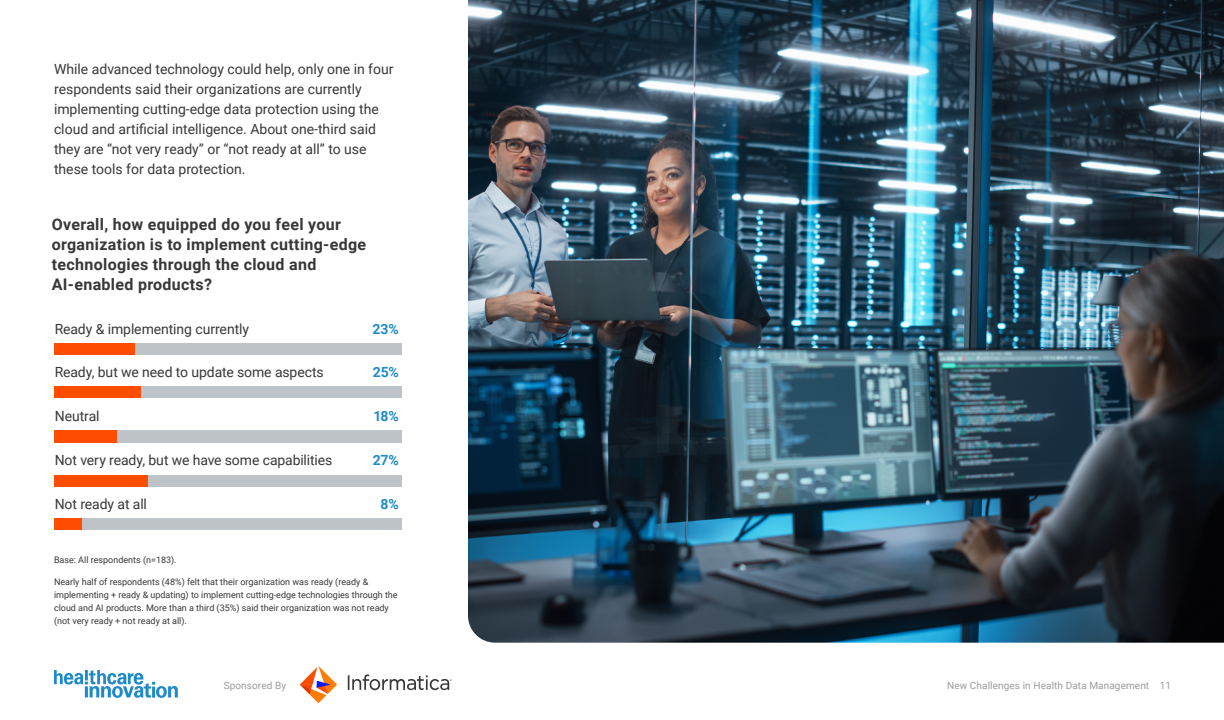
<style>
.page{position:relative;width:1224px;height:720px;background:#fff}
.page>*{position:absolute;margin:0;border:0;box-sizing:border-box;transform-origin:0 0}
.t1{font:700 16px/20px "Roboto";letter-spacing:.02em;color:#373737}
.t2{font:14px/20px "Roboto";color:#373737}
.t3{font:700 14px "Roboto";letter-spacing:-.015em;color:#1f8ac9}
.t4{font:10px "Roboto";letter-spacing:.01em;color:#9b9b9b}
.t5{font:9px/13px "Roboto";color:#373737}
</style>
<div class="page">
<svg style="left:300px;top:666px;width:37px;height:37px"></svg>
<svg style="left:348px;top:674px;width:104px;height:16px"></svg>
<svg style="left:54px;top:670px;width:124px;height:28px"></svg>
<div style="left:54px;top:430px;width:348px;height:13px;background:#bec3c7"></div>
<div style="left:54px;top:475px;width:348px;height:12px;background:#bec3c7"></div>
<div style="left:54px;top:518px;width:348px;height:12px;background:#bec3c7"></div>
<div style="left:54px;top:344px;width:348px;height:11px;background:#bec3c7"></div>
<div style="left:54px;top:386px;width:348px;height:12px;background:#bec3c7"></div>
<img style="left:468px;top:0;width:756px;height:643px">
<div style="left:54px;top:430px;width:63px;height:13px;background:#ff4d00"></div>
<div style="left:54px;top:475px;width:94px;height:12px;background:#ff4d00"></div>
<div style="left:54px;top:518px;width:28px;height:12px;background:#ff4d00"></div>
<div style="left:54px;top:344px;width:80px;height:11px;background:#ff4d00"></div>
<div style="left:54px;top:386px;width:87px;height:12px;background:#ff4d00"></div>
<p class="t2" style="left:54px;top:59px;width:341px">While advanced technology could help, only one in four respondents said their organizations are currently implementing cutting-edge data protection using the cloud and artificial intelligence. About one-third said they are “not very ready” or “not ready at all” to use these tools for data protection.</p>
<p class="t1" style="left:52px;top:214px;width:316px">Overall, how equipped do you feel your organization is to implement cutting-edge technologies through the cloud and AI-enabled products?</p>
<p class="t2" style="left:55px;top:319px;width:196px">Ready &amp; implementing currently</p>
<p class="t3" style="left:373px;top:320px;width:28px">23%</p>
<p class="t2" style="left:55px;top:362px;width:271px">Ready, but we need to update some aspects</p>
<p class="t3" style="left:373px;top:362px;width:27px">25%</p>
<p class="t2" style="left:55px;top:406px;width:46px">Neutral</p>
<p class="t3" style="left:373px;top:407px;width:27px">18%</p>
<p class="t2" style="left:55px;top:450px;width:279px">Not very ready, but we have some capabilities</p>
<p class="t3" style="left:373px;top:450px;width:28px">27%</p>
<p class="t2" style="left:55px;top:493px;width:94px">Not ready at all</p>
<p class="t3" style="left:381px;top:494px;width:20px">8%</p>
<p class="t5" style="left:54px;top:553px;width:124px">Base: All respondents (n=183).</p>
<p class="t5" style="left:54px;top:575px;width:345px">Nearly half of respondents (48%) felt that their organization was ready (ready &amp; implementing + ready &amp; updating) to implement cutting-edge technologies through the cloud and AI products. More than a third (35%) said their organization was not ready (not very ready + not ready at all).</p>
<p class="t4" style="left:224px;top:678px;width:64px">Sponsored By</p>
<p class="t4" style="left:947px;top:678px;width:225px">New Challenges in Health Data Management 11</p>
</div>
